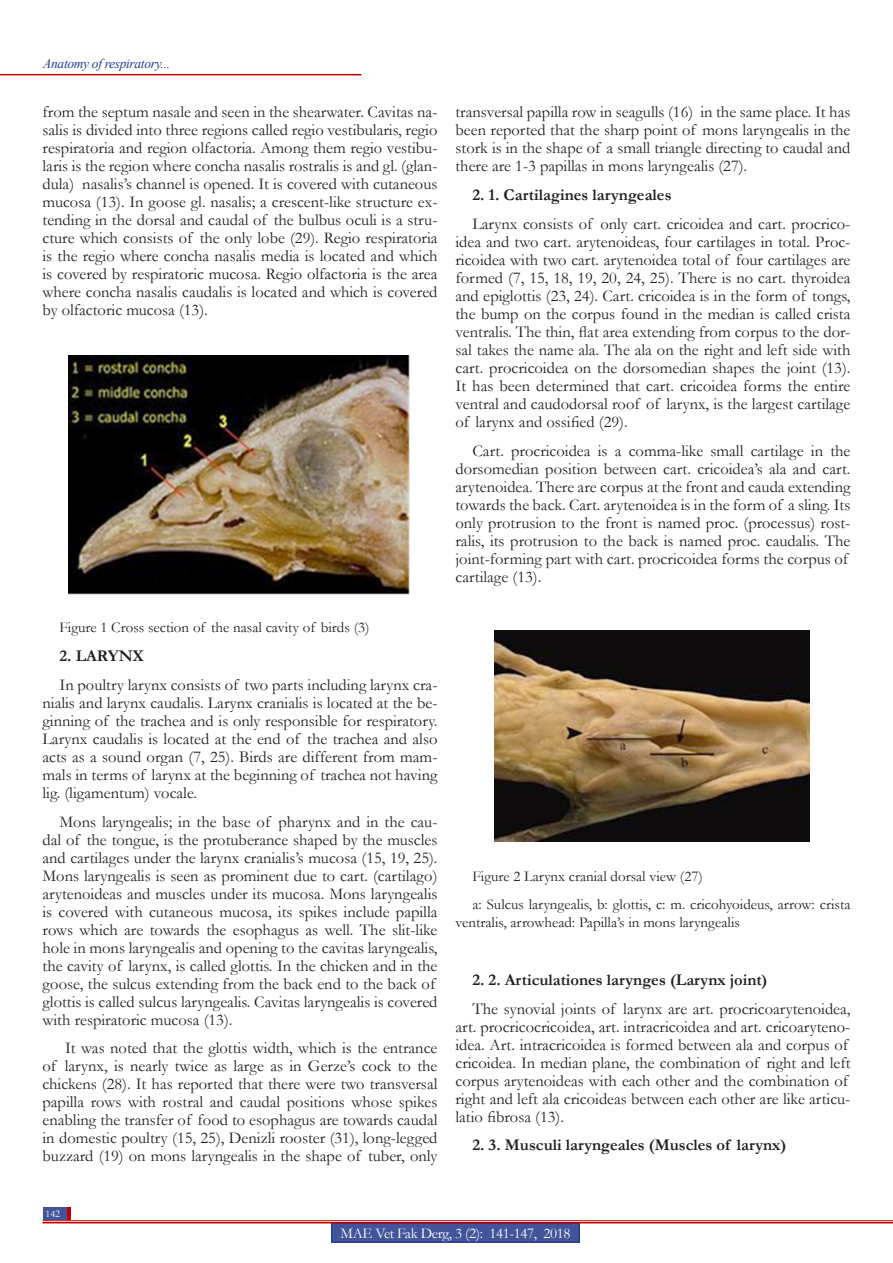
<style>
.page{position:relative;width:893px;height:1263px;background:#fff}
.page>*{position:absolute;margin:0;border:0;box-sizing:border-box;transform-origin:0 0}
.t1{font:16.5px/18px "Garamond";color:#231f20;text-align:justify}
.t2{font:700 16.5px "Garamond";color:#231f20}
.t3{font:15px/18px "Garamond";color:#231f20}
.t4{font:15px "Garamond";letter-spacing:-.025em;color:#fff}
.t5{font:italic 13.5px "Times New Roman";letter-spacing:-.025em;color:#253f8e}
.t6{font:10.5px "Garamond";color:#fff}
</style>
<div class="page">
<div style="left:43px;top:1207px;width:25px;height:12px;background:#43549a"></div>
<hr style="left:67px;top:1207px;width:4px;height:12px;background:#c00000">
<hr style="left:0;top:74px;width:361px;height:1px;background:#c00000">
<img style="left:68px;top:355px;width:342px;height:240px">
<img style="left:494px;top:631px;width:316px;height:210px">
<div style="left:332px;top:1223px;width:247px;height:19px;background:#43549a"></div>
<div style="left:331px;top:1222px;width:249px;height:21px;border:2px solid #253f8e"></div>
<hr style="left:43px;top:1220px;width:850px;height:1px;background:#c00000">
<hr style="left:43px;top:1222px;width:850px;height:1px;background:#c00000">
<p class="t5" style="left:43px;top:54px;width:128px">Anatomy of respiratory...</p>
<p class="t1" style="left:43px;top:103px;width:396px">from the septum nasale and seen in the shearwater. Cavitas na&shy;salis is divided into three regions called regio vestibularis, regio respiratoria and region olfactoria. Among them regio vestibu&shy;laris is the region where concha nasalis rostralis is and gl. (glan&shy;dula) nasalis’s channel is opened. It is covered with cutaneous mucosa (13). In goose gl. nasalis; a crescent-like structure ex&shy;tending in the dorsal and caudal of the bulbus oculi is a stru&shy;cture which consists of the only lobe (29). Regio respiratoria is the regio where concha nasalis media is located and which is covered by respiratoric mucosa. Regio olfactoria is the area where concha nasalis caudalis is located and which is covered by olfactoric mucosa (13).</p>
<p class="t3" style="left:60px;top:618px;width:311px">Figure 1 Cross section of the nasal cavity of birds (3)</p>
<p class="t2" style="left:60px;top:645px;width:86px">2. LARYNX</p>
<p class="t1" style="left:43px;top:675px;width:396px;text-indent:17px">In poultry larynx consists of two parts including larynx cra&shy;nialis and larynx caudalis. Larynx cranialis is located at the be&shy;ginning of the trachea and is only responsible for respiratory.<br>Larynx caudalis is located at the end of the trachea and also acts as a sound organ (7, 25). Birds are different from mam&shy;mals in terms of larynx at the beginning of trachea not having lig. (ligamentum) vocale.</p>
<p class="t1" style="left:43px;top:812px;width:396px;text-align:left;text-indent:17px">Mons laryngealis; in the base of pharynx and in the cau&shy;dal of the tongue, is the protuberance shaped by the muscles and cartilages under the larynx cranialis’s mucosa (15, 19, 25).<br>Mons laryngealis is seen as prominent due to cart. (cartilago) arytenoideas and muscles under its mucosa. Mons laryngealis is covered with cutaneous mucosa, its spikes include papilla rows which are towards the esophagus as well. The slit-like hole in mons laryngealis and opening to the cavitas laryngealis, the cavity of larynx, is called glottis. In the chicken and in the goose, the sulcus extending from the back end to the back of glottis is called sulcus laryngealis. Cavitas laryngealis is covered with respiratoric mucosa (13).</p>
<p class="t1" style="left:43px;top:1039px;width:396px;text-indent:23px">It was noted that the glottis width, which is the entrance of larynx, is nearly twice as large as in Gerze’s cock to the chickens (28). It has reported that there were two transversal papilla rows with rostral and caudal positions whose spikes enabling the transfer of food to esophagus are towards caudal in domestic poultry (15, 25), Denizli rooster (31), long-legged buzzard (19) on mons laryngealis in the shape of tuber, only</p>
<p class="t6" style="left:45px;top:1206px;width:16px">142</p>
<p class="t1" style="left:455px;top:103px;width:396px">transversal papilla row in seagulls (16) in the same place. It has been reported that the sharp point of mons laryngealis in the stork is in the shape of a small triangle directing to caudal and there are 1-3 papillas in mons laryngealis (27).</p>
<p class="t2" style="left:472px;top:184px;width:201px">2. 1. Cartilagines laryngeales</p>
<p class="t1" style="left:455px;top:214px;width:396px;text-indent:17px">Larynx consists of only cart. cricoidea and cart. procrico&shy;idea and two cart. arytenoideas, four cartilages in total. Proc&shy;ricoidea with two cart. arytenoidea total of four cartilages are formed (7, 15, 18, 19, 20, 24, 25). There is no cart. thyroidea and epiglottis (23, 24). Cart. cricoidea is in the form of tongs, the bump on the corpus found in the median is called crista ventralis. The thin, flat area extending from corpus to the dor&shy;sal takes the name ala. The ala on the right and left side with cart. procricoidea on the dorsomedian shapes the joint (13).<br>It has been determined that cart. cricoidea forms the entire ventral and caudodorsal roof of larynx, is the largest cartilage of larynx and ossified (29).</p>
<p class="t1" style="left:455px;top:441px;width:396px;text-align:left;text-indent:17px">Cart. procricoidea is a comma-like small cartilage in the dorsomedian position between cart. cricoidea’s ala and cart. arytenoidea. There are corpus at the front and cauda extending towards the back. Cart. arytenoidea is in the form of a sling. Its only protrusion to the front is named proc. (processus) rost&shy;ralis, its protrusion to the back is named proc. caudalis. The joint-forming part with cart. procricoidea forms the corpus of cartilage (13).</p>
<p class="t3" style="left:472px;top:866px;width:232px">Figure 2 Larynx cranial dorsal view (27)</p>
<p class="t3" style="left:455px;top:895px;width:396px;text-indent:17px">a: Sulcus laryngealis, b: glottis, c: m. cricohyoideus, arrow: crista ventralis, arrowhead: Papilla’s in mons laryngealis</p>
<p class="t2" style="left:472px;top:968px;width:296px">2. 2. Articulationes larynges (Larynx joint)</p>
<p class="t1" style="left:455px;top:999px;width:396px;text-align:left;text-indent:17px">The synovial joints of larynx are art. procricoarytenoidea, art. procricocricoidea, art. intracricoidea and art. cricoaryteno&shy;idea. Art. intracricoidea is formed between ala and corpus of cricoidea. In median plane, the combination of right and left corpus arytenoideas with each other and the combination of right and left ala cricoideas between each other are like articu&shy;latio fibrosa (13).</p>
<p class="t2" style="left:472px;top:1134px;width:315px">2. 3. Musculi laryngeales (Muscles of larynx)</p>
<p class="t4" style="left:341px;top:1223px;width:231px">MAE Vet Fak Derg, 3 (2): 141-147, 2018</p>
</div>
